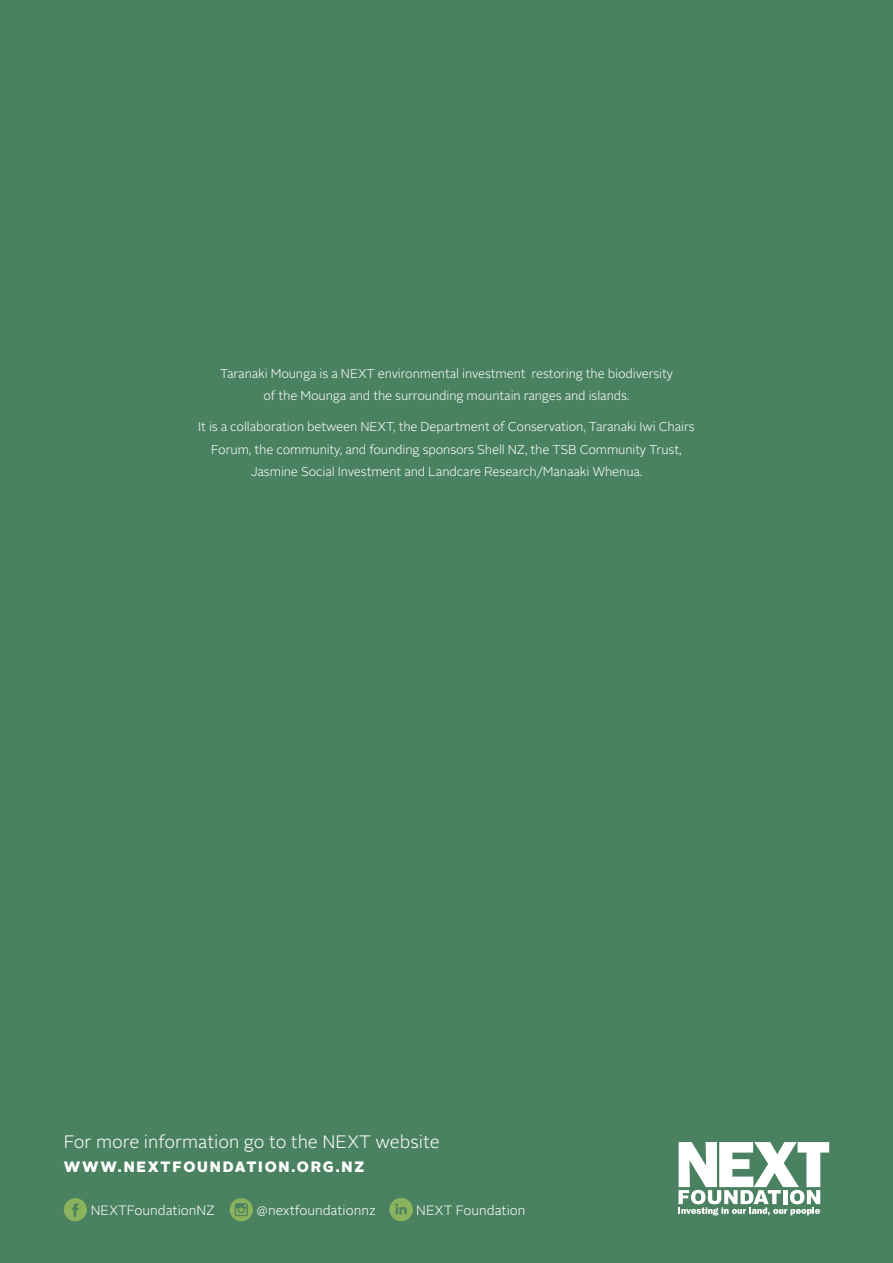
<style>
.page{position:relative;width:893px;height:1263px;background:#4a8261}
.page>*{position:absolute;margin:0;border:0;box-sizing:border-box;transform-origin:0 0}
.t1{font:300 18px "Alright Sans";color:#fff}
.t2{font:900 15px "Alright Sans";letter-spacing:.12em;color:#fff}
.t3{font:300 13.5px "Alright Sans";color:#fff}
.t4{font:300 12.75px/22.5px "Alright Sans";letter-spacing:-.01em;color:#fff;text-align:center}
</style>
<div class="page">
<svg style="left:678px;top:1142px;width:151px;height:73px"></svg>
<svg style="left:64px;top:1198px;width:23px;height:23px"></svg>
<svg style="left:230px;top:1198px;width:23px;height:23px"></svg>
<svg style="left:389px;top:1198px;width:24px;height:23px"></svg>
<p class="t4" style="left:220px;top:362px;width:454px">Taranaki Mounga is a NEXT environmental investment restoring the biodiversity of the Mounga and the surrounding mountain ranges and islands.</p>
<p class="t4" style="left:198px;top:416px;width:498px">It is a collaboration between NEXT, the Department of Conservation, Taranaki Iwi Chairs<br>Forum, the community, and founding sponsors Shell NZ, the TSB Community Trust,<br>Jasmine Social Investment and Landcare Research/Manaaki Whenua.</p>
<h1 class="t1" style="left:64px;top:1130px;width:377px">For more information go to the NEXT website</h1>
<p class="t2" style="left:64px;top:1156px;width:302px">WWW.NEXTFOUNDATION.ORG.NZ</p>
<p class="t3" style="left:91px;top:1201px;width:126px">NEXTFoundationNZ</p>
<p class="t3" style="left:257px;top:1201px;width:121px">@nextfoundationnz</p>
<p class="t3" style="left:416px;top:1201px;width:111px">NEXT Foundation</p>
</div>
